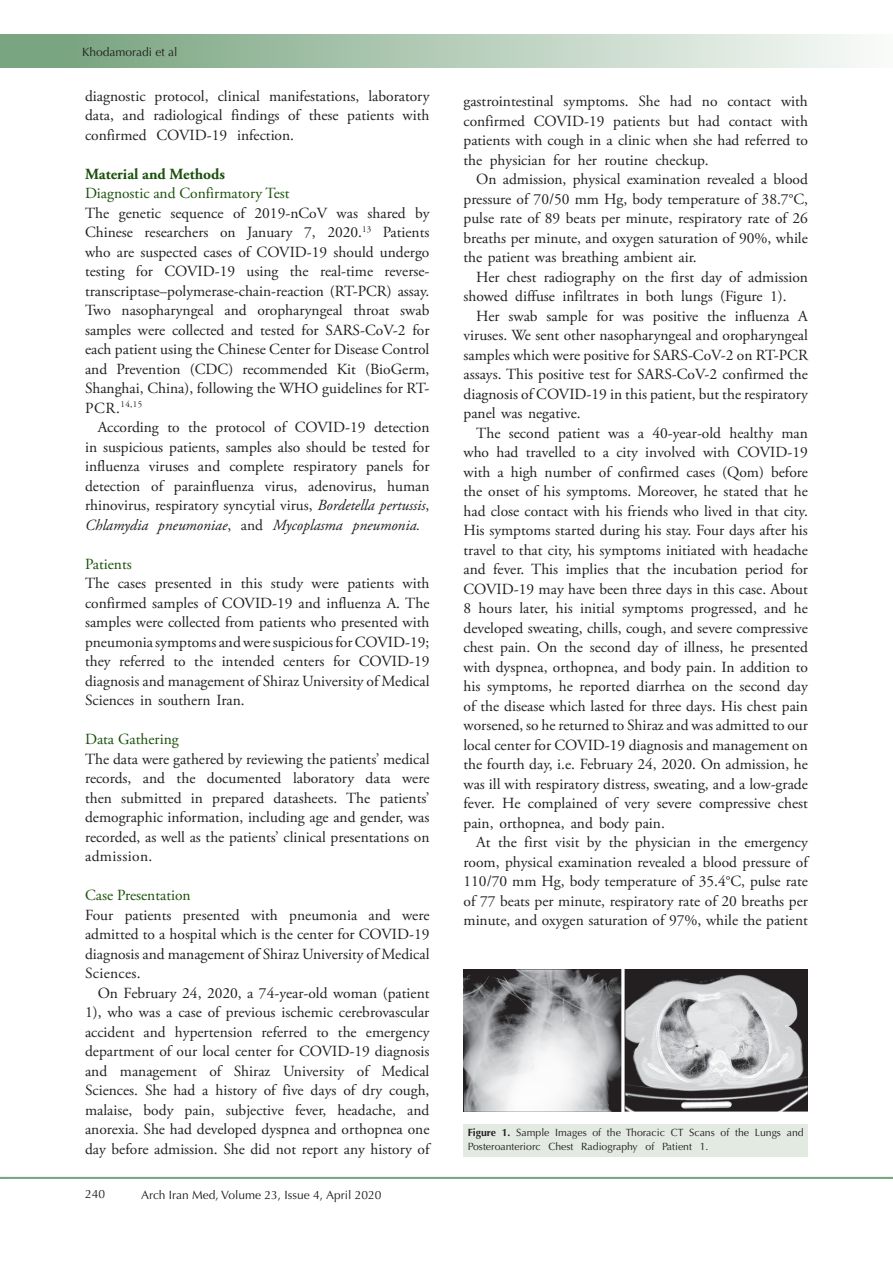
<style>
.page{position:relative;width:893px;height:1263px;background:#fff}
.page>*{position:absolute;margin:0;border:0;box-sizing:border-box;transform-origin:0 0}
.t1{font:15.45px/19.5px "Adobe Garamond Pro";color:#231f20;text-align:justify}
.t2{font:15.45px "Adobe Garamond Pro";color:#19500a}
.t3{font:700 15.45px "Adobe Garamond Pro";color:#19500a}
.t4{font:12px "Optima LT Std";color:#231f20}
.t5{font:10.5px/13.5px "Optima LT Std";color:#231f20}
.t6{font:9px "Adobe Garamond Pro";color:#231f20}
.s1{font-size:15.45px}
.s2{font-style:italic}
.s3{font-weight:700}
</style>
<div class="page">
<div style="left:0;top:1177px;width:893px;height:2px;background:#0099e5;border:1px solid #7aa581"></div>
<div style="left:0;top:35px;width:893px;height:33px;background:linear-gradient(to right,#719f78,#f9fbf9)"></div>
<img style="left:463px;top:969px;width:345px;height:142px">
<div style="left:463px;top:1124px;width:345px;height:33px;background:#e3eae2"></div>
<p class="t4" style="left:82px;top:45px;width:97px">Khodamoradi et al</p>
<p class="t1" style="left:85px;top:86px;width:346px">diagnostic protocol, clinical manifestations, laboratory data, and radiological findings of these patients with confirmed COVID-19 infection.</p>
<p class="t3" style="left:85px;top:165px;width:141px">Material and Methods</p>
<p class="t2" style="left:85px;top:184px;width:206px">Diagnostic and Confirmatory Test</p>
<p class="t1" style="left:85px;top:203px;width:346px">The genetic sequence of 2019-nCoV was shared by Chinese researchers on January 7, 2020.<sup>13</sup> Patients who are suspected cases of COVID-19 should undergo testing for COVID-19 using the real-time reverse&shy;transcriptase–polymerase-chain-reaction (RT-PCR) assay.<br>Two nasopharyngeal and oropharyngeal throat swab samples were collected and tested for SARS-CoV-2 for each patient using the Chinese Center for Disease Control and Prevention (CDC) recommended Kit (BioGerm, Shanghai, China), following the WHO guidelines for RT-</p>
<p class="t6" style="left:85px;top:399px;width:59px"><span class="s1">PCR.</span>14,15</p>
<p class="t1" style="left:85px;top:418px;width:346px;text-indent:13px">According to the protocol of COVID-19 detection in suspicious patients, samples also should be tested for influenza viruses and complete respiratory panels for detection of parainfluenza virus, adenovirus, human rhinovirus, respiratory syncytial virus, <span class="s2">Bordetella pertussis</span>, <span class="s2">Chlamydia pneumoniae</span>, and <span class="s2">Mycoplasma pneumonia.</span></p>
<p class="t2" style="left:85px;top:554px;width:48px">Patients</p>
<p class="t1" style="left:85px;top:574px;width:346px">The cases presented in this study were patients with confirmed samples of COVID-19 and influenza A. The samples were collected from patients who presented with pneumonia symptoms and were suspicious for COVID-19; they referred to the intended centers for COVID-19 diagnosis and management of Shiraz University of Medical Sciences in southern Iran.</p>
<p class="t2" style="left:85px;top:730px;width:95px">Data Gathering</p>
<p class="t1" style="left:85px;top:749px;width:346px">The data were gathered by reviewing the patients’ medical records, and the documented laboratory data were then submitted in prepared datasheets. The patients’ demographic information, including age and gender, was recorded, as well as the patients’ clinical presentations on admission.</p>
<p class="t2" style="left:85px;top:886px;width:107px">Case Presentation</p>
<p class="t1" style="left:85px;top:905px;width:346px">Four patients presented with pneumonia and were admitted to a hospital which is the center for COVID-19 diagnosis and management of Shiraz University of Medical Sciences.</p>
<p class="t1" style="left:85px;top:983px;width:346px;text-indent:13px">On February 24, 2020, a 74-year-old woman (patient 1), who was a case of previous ischemic cerebrovascular accident and hypertension referred to the emergency department of our local center for COVID-19 diagnosis and management of Shiraz University of Medical Sciences. She had a history of five days of dry cough, malaise, body pain, subjective fever, headache, and anorexia. She had developed dyspnea and orthopnea one day before admission. She did not report any history of</p>
<p class="t4" style="left:85px;top:1187px;width:22px">240</p>
<p class="t4" style="left:141px;top:1188px;width:242px">Arch Iran Med, Volume 23, Issue 4, April 2020</p>
<p class="t1" style="left:463px;top:92px;width:346px">gastrointestinal symptoms. She had no contact with confirmed COVID-19 patients but had contact with patients with cough in a clinic when she had referred to the physician for her routine checkup.</p>
<p class="t1" style="left:463px;top:170px;width:346px;text-indent:13px">On admission, physical examination revealed a blood pressure of 70/50 mm Hg, body temperature of 38.7°C, pulse rate of 89 beats per minute, respiratory rate of 26 breaths per minute, and oxygen saturation of 90%, while the patient was breathing ambient air.</p>
<p class="t1" style="left:463px;top:268px;width:346px;text-indent:13px">Her chest radiography on the first day of admission showed diffuse infiltrates in both lungs (Figure 1).</p>
<p class="t1" style="left:463px;top:307px;width:346px;text-indent:13px">Her swab sample for was positive the influenza A viruses. We sent other nasopharyngeal and oropharyngeal samples which were positive for SARS-CoV-2 on RT-PCR assays. This positive test for SARS-CoV-2 confirmed the diagnosis of COVID-19 in this patient, but the respiratory panel was negative.</p>
<p class="t1" style="left:463px;top:424px;width:346px;text-indent:13px">The second patient was a 40-year-old healthy man who had travelled to a city involved with COVID-19 with a high number of confirmed cases (Qom) before the onset of his symptoms. Moreover, he stated that he had close contact with his friends who lived in that city.<br>His symptoms started during his stay. Four days after his travel to that city, his symptoms initiated with headache and fever. This implies that the incubation period for COVID-19 may have been three days in this case. About 8 hours later, his initial symptoms progressed, and he developed sweating, chills, cough, and severe compressive chest pain. On the second day of illness, he presented with dyspnea, orthopnea, and body pain. In addition to his symptoms, he reported diarrhea on the second day of the disease which lasted for three days. His chest pain worsened, so he returned to Shiraz and was admitted to our local center for COVID-19 diagnosis and management on the fourth day, i.e. February 24, 2020. On admission, he was ill with respiratory distress, sweating, and a low-grade fever. He complained of very severe compressive chest pain, orthopnea, and body pain.</p>
<p class="t1" style="left:463px;top:833px;width:346px;text-indent:13px">At the first visit by the physician in the emergency room, physical examination revealed a blood pressure of 110/70 mm Hg, body temperature of 35.4°C, pulse rate of 77 beats per minute, respiratory rate of 20 breaths per minute, and oxygen saturation of 97%, while the patient</p>
<p class="t5" style="left:468px;top:1126px;width:337px"><span class="s3">Figure 1.</span> Sample Images of the Thoracic CT Scans of the Lungs and<br>Posteroanteriorc Chest Radiography of Patient 1.</p>
</div>
